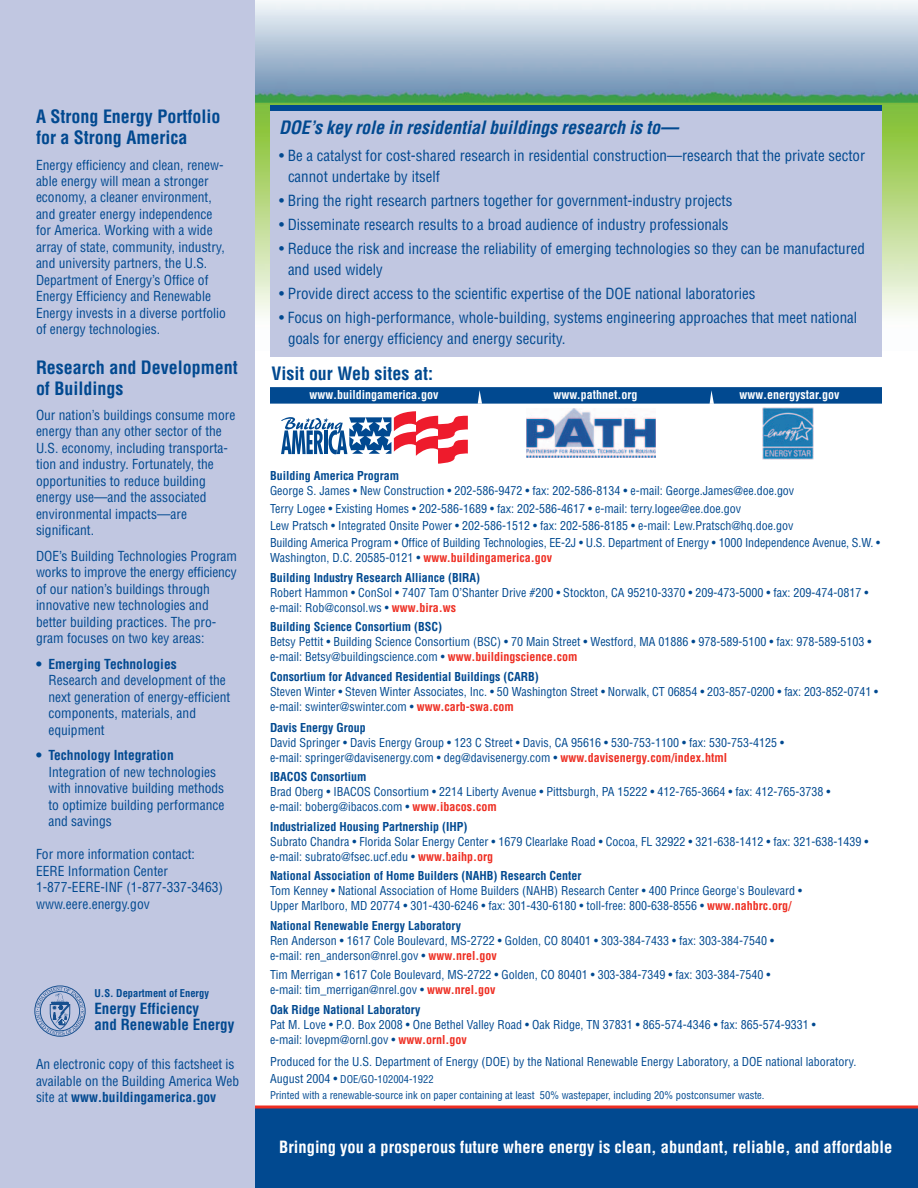
<style>
.page{position:relative;width:918px;height:1188px;background:#fff}
.page>*{position:absolute;margin:0;border:0;box-sizing:border-box;transform-origin:0 0}
.t1{font:700 condensed 18px/21px "Helvetica";color:#014990}
.t2{font:italic 700 condensed 18px "Helvetica";color:#014990}
.t3{font:700 condensed 16.5px "Helvetica";color:#fff}
.t4{font:condensed 15px/21px "Helvetica";color:#014990}
.t5{font:700 condensed 15px/16.5px "Helvetica";color:#014990}
.t6{font:condensed 13.5px/16.5px "Helvetica";color:#014990}
.t7{font:700 condensed 13.5px "Helvetica";color:#014990}
.t8{font:condensed 12px/15px "Helvetica";color:#014990}
.t9{font:700 condensed 12px/19.5px "Helvetica";color:#014990}
.t10{font:700 condensed 12px "Helvetica";color:#fff}
.t11{font:condensed 10.5px/16.5px "Helvetica";color:#014990}
.t12{font:700 condensed 10.5px "Helvetica";color:#014990}
.s1{font-weight:700}
.s2{font-weight:400}
.s3{color:#ee2e22}
.s4{font-weight:700;color:#ee2e22}
.s5{font-size:12px}
</style>
<div class="page">
<div style="left:0;top:1107px;width:918px;height:81px;background:#014990"></div>
<img style="left:254px;top:0;width:664px;height:351px">
<div style="left:270px;top:387px;width:612px;height:17px;background:#014990"></div>
<svg style="left:710px;top:390px;width:4px;height:14px"></svg>
<svg style="left:478px;top:390px;width:4px;height:14px"></svg>
<img style="left:763px;top:408px;width:51px;height:52px">
<img style="left:526px;top:409px;width:130px;height:49px">
<svg style="left:281px;top:411px;width:187px;height:53px"></svg>
<hr style="left:0;top:1106px;width:918px;height:2px;background:#ee2e22">
<div style="left:0;top:0;width:254px;height:1188px;background:#c1c7e1"></div>
<div style="left:270px;top:108px;width:612px;height:248px;background:#c1c7e1"></div>
<div style="left:270px;top:105px;width:612px;height:6px;background:#014990"></div>
<svg style="left:35px;top:986px;width:51px;height:50px"></svg>
<h1 class="t1" style="left:36px;top:107px;width:186px">A Strong Energy Portfolio for a Strong America</h1>
<p class="t6" style="left:36px;top:157px;width:191px">Energy efficiency and clean, renew&shy;able energy will mean a stronger economy, a cleaner environment, and greater energy independence for America. Working with a wide array of state, community, industry, and university partners, the U.S.<br>Department of Energy’s Office of Energy Efficiency and Renewable Energy invests in a diverse portfolio of energy technologies.</p>
<h1 class="t1" style="left:36px;top:358px;width:203px">Research and Development of Buildings</h1>
<p class="t6" style="left:36px;top:408px;width:201px">Our nation’s buildings consume more energy than any other sector of the<br>U.S. economy, including transporta&shy;tion and industry. Fortunately, the opportunities to reduce building energy use—and the associated environmental impacts—are significant.</p>
<p class="t6" style="left:36px;top:549px;width:203px">DOE’s Building Technologies Program works to improve the energy efficiency of our nation’s buildings through innovative new technologies and better building practices. The pro&shy;gram focuses on two key areas:</p>
<p class="t7" style="left:36px;top:659px;width:142px">• Emerging Technologies</p>
<p class="t6" style="left:48px;top:673px;width:183px">Research and development of the next generation of energy-efficient components, materials, and equipment</p>
<p class="t7" style="left:36px;top:750px;width:139px">• Technology Integration</p>
<p class="t6" style="left:48px;top:765px;width:178px">Integration of new technologies with innovative building methods to optimize building performance and savings</p>
<p class="t6" style="left:36px;top:847px;width:189px">For more information contact:<br>EERE Information Center<br>1-877-EERE-INF (1-877-337-3463) www.eere.energy.gov</p>
<p class="t12" style="left:94px;top:989px;width:116px">U.S. Department of Energy</p>
<p class="t5" style="left:94px;top:1001px;width:141px">Energy Efficiency<br>and Renewable Energy</p>
<p class="t6" style="left:36px;top:1057px;width:205px">An electronic copy of this factsheet is available on the Building America Web site at <span class="s1">www.buildingamerica.gov</span></p>
<h1 class="t2" style="left:279px;top:121px;width:404px">DOE’s key role in residentialbuildings research is to—</h1>
<p class="t4" style="left:288px;top:146px;width:579px;text-indent:-9px">• Be a catalyst for cost-shared research in residential construction—research that the private sector cannot undertake by itself</p>
<p class="t4" style="left:279px;top:191px;width:455px">• Bring the right research partners together for government-industry projects</p>
<p class="t4" style="left:279px;top:215px;width:451px">• Disseminate research results to a broad audience of industry professionals</p>
<p class="t4" style="left:288px;top:239px;width:578px;text-indent:-9px">• Reduce the risk and increase the reliability of emerging technologies so they can be manufactured and used widely</p>
<p class="t4" style="left:279px;top:284px;width:478px">• Provide direct access to the scientific expertise of the DOE national laboratories</p>
<p class="t4" style="left:288px;top:308px;width:571px;text-indent:-9px">• Focus on high-performance, whole-building, systems engineering approaches that meet national goals for energy efficiency and energy security.</p>
<h1 class="t1" style="left:272px;top:365px;width:163px">Visit our Web sites at:</h1>
<p class="t10" style="left:310px;top:390px;width:130px">www.buildingamerica.gov</p>
<p class="t10" style="left:740px;top:390px;width:101px">www.energystar.gov</p>
<p class="t10" style="left:553px;top:390px;width:86px">www.pathnet.org</p>
<p class="t9" style="left:270px;top:467px;width:131px">Building America Program</p>
<p class="t8" style="left:270px;top:483px;width:612px;line-height:17.2px">George S. James • New Construction • 202-586-9472 • fax: 202-586-8134 • e-mail: George.James@ee.doe.gov<br>Terry Logee • Existing Homes • 202-586-1689 • fax: 202-586-4617 • e-mail: terry.logee@ee.doe.gov<br>Lew Pratsch • Integrated Onsite Power • 202-586-1512 • fax: 202-586-8185 • e-mail: Lew.Pratsch@hq.doe.gov<br>Building America Program • Office of Building Technologies, EE-2J • U.S. Department of Energy • 1000 Independence Avenue, S.W. •</p>
<p class="t9" style="left:270px;top:549px;width:284px"><span class="s2">Washington, D.C. 20585-0121 •</span> <span class="s3">www.buildingamerica.gov<br></span>Building Industry Research Alliance (BIRA)</p>
<p class="t8" style="left:270px;top:586px;width:600px">Robert Hammon • ConSol • 7407 Tam O’Shanter Drive #200 • Stockton, CA 95210-3370 • 209-473-5000 • fax: 209-474-0817 • e-mail: Rob@consol.ws • <span class="s4">www.bira.ws</span></p>
<p class="t9" style="left:270px;top:618px;width:174px">Building Science Consortium (BSC)</p>
<p class="t8" style="left:270px;top:635px;width:603px">Betsy Pettit • Building Science Consortium (BSC) • 70 Main Street • Westford, MA 01886 • 978-589-5100 • fax: 978-589-5103 • e-mail: Betsy@buildingscience.com • <span class="s4">www.buildingscience.com</span></p>
<p class="t9" style="left:270px;top:667px;width:270px">Consortium for Advanced Residential Buildings (CARB)</p>
<p class="t8" style="left:270px;top:685px;width:610px">Steven Winter • Steven Winter Associates, Inc. • 50 Washington Street • Norwalk, CT 06854 • 203-857-0200 • fax: 203-852-0741 • e-mail: swinter@swinter.com • <span class="s4">www.carb-swa.com</span></p>
<p class="t9" style="left:270px;top:718px;width:97px">Davis Energy Group</p>
<p class="t8" style="left:270px;top:736px;width:516px">David Springer • Davis Energy Group • 123 C Street • Davis, CA 95616 • 530-753-1100 • fax: 530-753-4125 • e-mail: springer@davisenergy.com • deg@davisenergy.com • <span class="s4">www.davisenergy.com/index.html</span></p>
<p class="t9" style="left:270px;top:768px;width:98px">IBACOS Consortium</p>
<p class="t8" style="left:270px;top:785px;width:562px">Brad Oberg • IBACOS Consortium • 2214 Liberty Avenue • Pittsburgh, PA 15222 • 412-765-3664 • fax: 412-765-3738 • e-mail: boberg@ibacos.com • <span class="s4">www.ibacos.com</span></p>
<p class="t9" style="left:270px;top:817px;width:199px">Industrialized Housing Partnership (IHP)</p>
<p class="t8" style="left:270px;top:835px;width:600px">Subrato Chandra • Florida Solar Energy Center • 1679 Clearlake Road • Cocoa, FL 32922 • 321-638-1412 • fax: 321-638-1439 • e-mail: subrato@fsec.ucf.edu • <span class="s4">www.baihp.org</span></p>
<p class="t9" style="left:270px;top:867px;width:313px">National Association of Home Builders (NAHB) Research Center</p>
<p class="t8" style="left:270px;top:884px;width:534px">Tom Kenney • National Association of Home Builders (NAHB) Research Center • 400 Prince George's Boulevard •<br>Upper Marlboro, MD 20774 • 301-430-6246 • fax: 301-430-6180 • toll-free: 800-638-8556 • <span class="s4">www.nahbrc.org/</span></p>
<p class="t9" style="left:270px;top:916px;width:193px">National Renewable Energy Laboratory</p>
<p class="t8" style="left:270px;top:934px;width:506px">Ren Anderson • 1617 Cole Boulevard, MS-2722 • Golden, CO 80401 • 303-384-7433 • fax: 303-384-7540 • e-mail: ren_anderson@nrel.gov • <span class="s4">www.nrel.gov</span></p>
<p class="t8" style="left:270px;top:968px;width:502px">Tim Merrigan • 1617 Cole Boulevard, MS-2722 • Golden, CO 80401 • 303-384-7349 • fax: 303-384-7540 • e-mail: tim_merrigan@nrel.gov • <span class="s4">www.nrel.gov</span></p>
<p class="t9" style="left:270px;top:1000px;width:152px">Oak Ridge National Laboratory</p>
<p class="t8" style="left:270px;top:1018px;width:547px">Pat M. Love • P.O. Box 2008 • One Bethel Valley Road • Oak Ridge, TN 37831 • 865-574-4346 • fax: 865-574-9331 • e-mail: lovepm@ornl.gov • <span class="s4">www.ornl.gov</span></p>
<p class="t8" style="left:270px;top:1055px;width:588px">Produced for the U.S. Department of Energy (DOE) by the National Renewable Energy Laboratory, a DOE national laboratory.</p>
<p class="t11" style="left:270px;top:1071px;width:496px"><span class="s5">August 2004 •</span> DOE/GO-102004-1922<br>Printed with a renewable-source ink on paper containing at least 50% wastepaper, including 20% postconsumer waste.</p>
<h2 class="t3" style="left:279px;top:1140px;width:615px">Bringing you a prosperous future where energy is clean, abundant, reliable, and affordable</h2>
</div>
